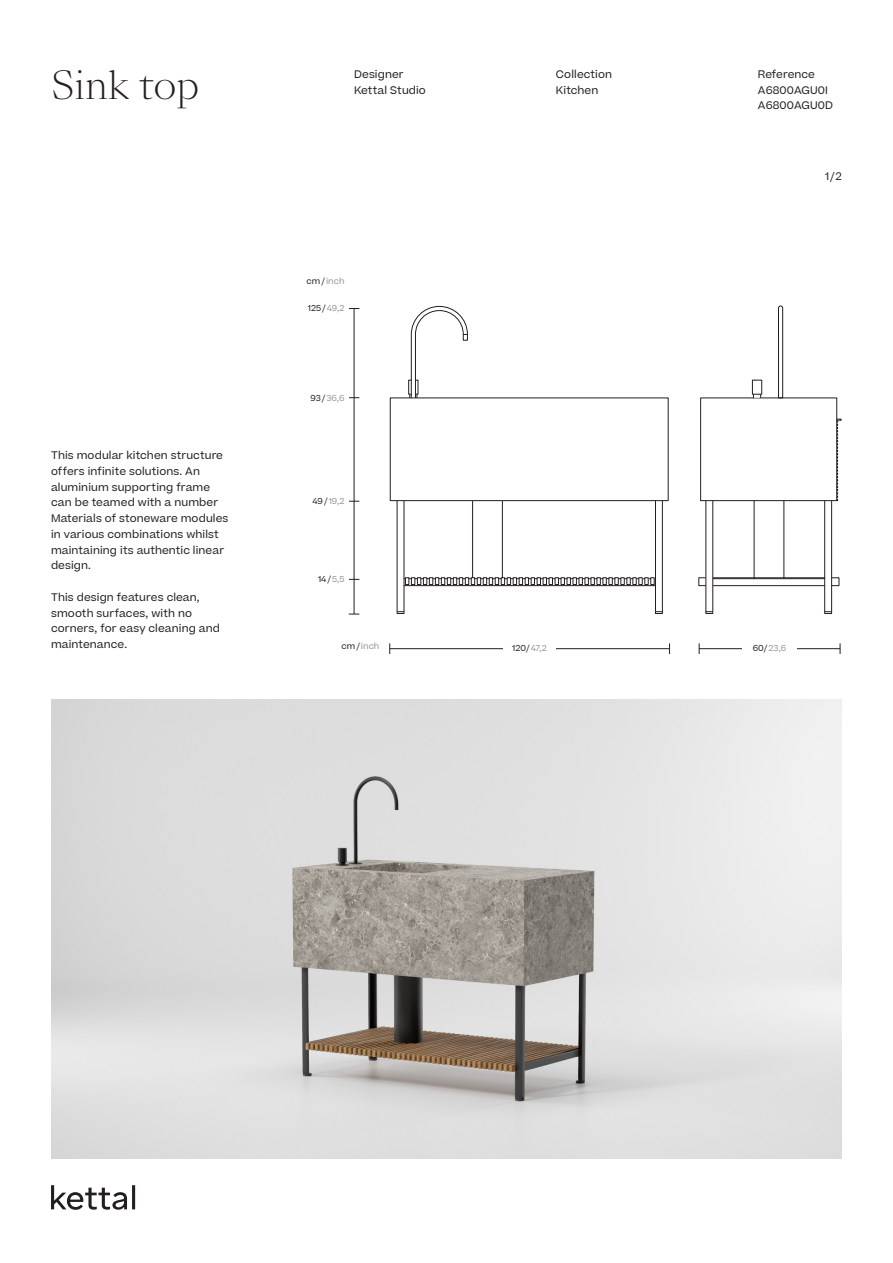
<style>
.page{position:relative;width:893px;height:1263px;background:#fff}
.page>*{position:absolute;margin:0;border:0;box-sizing:border-box;transform-origin:0 0}
.t1{font:300 37.5px "Sang Bleu Kingdom";color:#231f20}
.t2{font:10.5px/15.8px "Beatrice";letter-spacing:.01em;color:#231f20}
.t3{font:8.25px "Beatrice";letter-spacing:.01em;color:#939598}
.t4{font:8.25px "Beatrice";letter-spacing:.01em;color:#231f20}
.s1{color:#231f20}
.s2{color:#939598}
</style>
<div class="page">
<hr style="left:699px;top:648px;width:141px;height:1px;background:#231f20">
<hr style="left:390px;top:648px;width:279px;height:1px;background:#231f20">
<hr style="left:354px;top:308px;width:1px;height:306px;background:#231f20">
<div style="left:742px;top:641px;width:55px;height:14px;background:#fff"></div>
<div style="left:503px;top:641px;width:53px;height:14px;background:#fff"></div>
<svg style="left:51px;top:1185px;width:84px;height:25px"></svg>
<img style="left:51px;top:699px;width:791px;height:460px">
<div style="left:408px;top:380px;width:3px;height:14px;background:#fff;border:1px solid #231f20"></div>
<hr style="left:404px;top:578px;width:251px;height:1px;background:#231f20">
<hr style="left:404px;top:585px;width:251px;height:1px;background:#231f20">
<hr style="left:502px;top:501px;width:1px;height:78px;background:#231f20">
<hr style="left:472px;top:501px;width:1px;height:78px;background:#231f20">
<svg style="left:409px;top:306px;width:59px;height:92px"></svg>
<svg style="left:405px;top:577px;width:249px;height:8px"></svg>
<div style="left:390px;top:398px;width:278px;height:103px;border:1px solid #231f20"></div>
<div style="left:655px;top:501px;width:8px;height:113px;border:1px solid #231f20"></div>
<hr style="left:713px;top:585px;width:112px;height:1px;background:#231f20">
<div style="left:824px;top:501px;width:8px;height:113px;border:1px solid #231f20"></div>
<hr style="left:754px;top:501px;width:1px;height:78px;background:#231f20">
<hr style="left:784px;top:501px;width:1px;height:78px;background:#231f20">
<div style="left:699px;top:578px;width:7px;height:8px;border:1px solid #231f20"></div>
<div style="left:832px;top:578px;width:7px;height:8px;border:1px solid #231f20"></div>
<hr style="left:713px;top:578px;width:112px;height:1px;background:#231f20">
<hr style="left:713px;top:577px;width:112px;height:1px;background:#231f20">
<svg style="left:700px;top:306px;width:141px;height:195px"></svg>
<h1 class="t1" style="left:51px;top:59px;width:150px">Sink top</h1>
<p class="t2" style="left:51px;top:447px;width:179px">This modular kitchen structure offers infinite solutions. An aluminium supporting frame can be teamed with a number<br>Materials of stoneware modules in various combinations whilst maintaining its authentic linear design.</p>
<p class="t2" style="left:51px;top:589px;width:170px">This design features clean, smooth surfaces, with no corners, for easy cleaning and maintenance.</p>
<p class="t2" style="left:354px;top:66px;width:73px">Designer<br>Kettal Studio</p>
<p class="t2" style="left:556px;top:66px;width:58px">Collection<br>Kitchen</p>
<p class="t2" style="left:758px;top:66px;width:71px">Reference<br>A6800AGU0I</p>
<p class="t2" style="left:758px;top:98px;width:77px">A6800AGU0D</p>
<p class="t3" style="left:307px;top:275px;width:39px"><span class="s1">cm/</span> inch</p>
<p class="t4" style="left:308px;top:303px;width:38px">125/<span class="s2">49,2</span></p>
<p class="t3" style="left:310px;top:392px;width:36px"><span class="s1">93/</span>36,6</p>
<p class="t3" style="left:313px;top:496px;width:33px"><span class="s1">49/</span> 19,2</p>
<p class="t4" style="left:318px;top:574px;width:28px">14/<span class="s2">5,5</span></p>
<p class="t3" style="left:341px;top:640px;width:39px"><span class="s1">cm/</span> inch</p>
<p class="t4" style="left:512px;top:643px;width:36px">120/<span class="s2">47,2</span></p>
<p class="t3" style="left:753px;top:643px;width:35px"><span class="s1">60/</span>23,6</p>
<p class="t2" style="left:825px;top:168px;width:18px">1/2</p>
</div>
